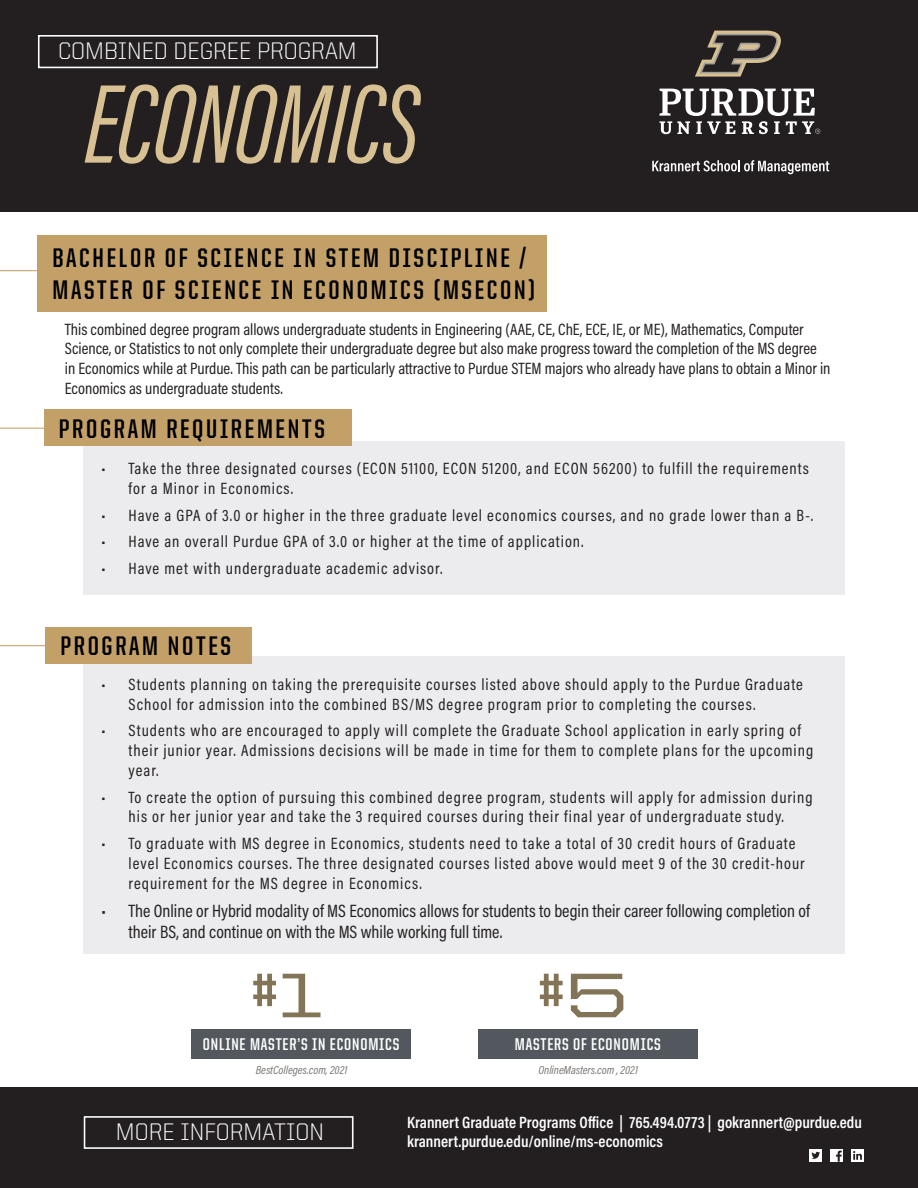
<style>
.page{position:relative;width:918px;height:1188px;background:#fff}
.page>*{position:absolute;margin:0;border:0;box-sizing:border-box;transform-origin:0 0}
.t1{font:italic 115.5px "Acumin Pro Extra Cond";letter-spacing:-.01em;color:#d7c091}
.t2{font:700 63.15px "United Sans Cond";color:#837357}
.t3{font:700 27px/32.4px "United Sans Cond";letter-spacing:.1em;color:#000}
.t4{font:300 24px "United Sans Reg";color:#fff}
.t5{font:18px/21.6px "Acumin Pro Cond";color:#231f20}
.t6{font:700 17.1px "United Sans Cond";letter-spacing:.05em;color:#fff}
.t7{font:16.5px/19.8px "Acumin Pro Cond";letter-spacing:.06em;color:#231f20}
.t8{font:16.5px/19.8px "Acumin Pro Cond";color:#231f20}
.t9{font:600 16.5px "Acumin Pro Cond";color:#fff}
.t10{font:italic 11.85px "Acumin Pro Cond";color:#787571}
.s1{font-family:"United Sans Ext";font-weight:500}
</style>
<div class="page">
<div style="left:83px;top:657px;width:762px;height:297px;background:#ececee"></div>
<div style="left:83px;top:441px;width:762px;height:153px;background:#ececee"></div>
<div style="left:0;top:0;width:918px;height:212px;background:#231f20"></div>
<svg style="left:659px;top:89px;width:161px;height:45px"></svg>
<svg style="left:695px;top:31px;width:86px;height:46px"></svg>
<svg style="left:652px;top:160px;width:177px;height:14px"></svg>
<div style="left:38px;top:236px;width:509px;height:76px;background:#c3a068"></div>
<div style="left:46px;top:627px;width:206px;height:37px;background:#c3a068"></div>
<div style="left:44px;top:409px;width:308px;height:37px;background:#c3a068"></div>
<hr style="left:0;top:270px;width:48px;height:1px;background:#c3a068">
<hr style="left:0;top:645px;width:56px;height:1px;background:#c3a068">
<hr style="left:0;top:428px;width:54px;height:1px;background:#c3a068">
<div style="left:0;top:1088px;width:918px;height:100px;background:#231f20"></div>
<div style="left:84px;top:1116px;width:270px;height:33px;border:2px solid #fff"></div>
<div style="left:830px;top:1149px;width:13px;height:13px;background:#fff"></div>
<svg style="left:836px;top:1151px;width:6px;height:11px"></svg>
<div style="left:809px;top:1149px;width:13px;height:13px;background:#fff"></div>
<svg style="left:811px;top:1152px;width:9px;height:7px"></svg>
<div style="left:851px;top:1149px;width:13px;height:13px;background:#fff"></div>
<svg style="left:853px;top:1151px;width:9px;height:9px"></svg>
<div style="left:191px;top:1030px;width:220px;height:29px;background:#52585e"></div>
<div style="left:478px;top:1030px;width:220px;height:29px;background:#52585e"></div>
<div style="left:38px;top:35px;width:340px;height:33px;border:2px solid #fff"></div>
<h1 class="t4" style="left:58px;top:39px;width:300px">COMBINED DEGREE PROGRAM</h1>
<h1 class="t1" style="left:85px;top:54px;width:336px">ECONOMICS</h1>
<h2 class="t3" style="left:52px;top:241px;width:484px">BACHELOR OF SCIENCE IN STEM DISCIPLINE /<br>MASTER OF SCIENCE IN ECONOMICS (MSECON)</h2>
<p class="t8" style="left:65px;top:319px;width:767px">This combined degree program allows undergraduate students in Engineering (AAE, CE, ChE, ECE, IE, or ME), Mathematics, Computer Science, or Statistics to not only complete their undergraduate degree but also make progress toward the completion of the MS degree in Economics while at Purdue. This path can be particularly attractive to Purdue STEM majors who already have plans to obtain a Minor in Economics as undergraduate students.</p>
<h2 class="t3" style="left:59px;top:412px;width:267px">PROGRAM REQUIREMENTS</h2>
<p class="t7" style="left:129px;top:458px;width:682px;text-indent:-27px">• Take the three designated courses (ECON 51100, ECON 51200, and ECON 56200) to fulfill the requirements for a Minor in Economics.</p>
<p class="t7" style="left:102px;top:505px;width:713px">• Have a GPA of 3.0 or higher in the three graduate level economics courses, and no grade lower than a B-.</p>
<p class="t7" style="left:102px;top:531px;width:484px">• Have an overall Purdue GPA of 3.0 or higher at the time of application.</p>
<p class="t7" style="left:102px;top:558px;width:342px">• Have met with undergraduate academic advisor.</p>
<h2 class="t3" style="left:60px;top:630px;width:172px">PROGRAM NOTES</h2>
<p class="t7" style="left:129px;top:674px;width:676px;text-indent:-27px">• Students planning on taking the prerequisite courses listed above should apply to the Purdue Graduate<br>School for admission into the combined BS/MS degree program prior to completing the courses.</p>
<p class="t7" style="left:129px;top:721px;width:686px;text-indent:-27px">• Students who are encouraged to apply will complete the Graduate School application in early spring of their junior year. Admissions decisions will be made in time for them to complete plans for the upcoming year.</p>
<p class="t7" style="left:102px;top:787px;width:713px;text-align:center">• To create the option of pursuing this combined degree program, students will apply for admission during his or her junior year and take the 3 required courses during their final year of undergraduate study.</p>
<p class="t7" style="left:129px;top:833px;width:678px;text-indent:-27px">• To graduate with MS degree in Economics, students need to take a total of 30 credit hours of Graduate level Economics courses. The three designated courses listed above would meet 9 of the 30 credit-hour requirement for the MS degree in Economics.</p>
<p class="t5" style="left:129px;top:900px;width:683px;text-indent:-27px">• The Online or Hybrid modality of MS Economics allows for students to begin their career following completion of their BS, and continue on with the MS while working full time.</p>
<p class="t2" style="left:252px;top:963px;width:72px">#<span class="s1">1</span></p>
<p class="t6" style="left:203px;top:1035px;width:198px">ONLINE MASTER’S IN ECONOMICS</p>
<p class="t2" style="left:539px;top:963px;width:92px">#<span class="s1">5</span></p>
<p class="t6" style="left:515px;top:1035px;width:148px">MASTERS OF ECONOMICS</p>
<p class="t10" style="left:256px;top:1063px;width:93px">BestColleges.com, 2021</p>
<p class="t10" style="left:539px;top:1063px;width:101px">OnlineMasters.com , 2021</p>
<h2 class="t4" style="left:116px;top:1119px;width:210px">MORE INFORMATION</h2>
<p class="t9" style="left:407px;top:1111px;width:456px">Krannert Graduate Programs Office | 765.494.0773 | gokrannert@purdue.edu</p>
<p class="t9" style="left:407px;top:1131px;width:257px">krannert.purdue.edu/online/ms-economics</p>
</div>
